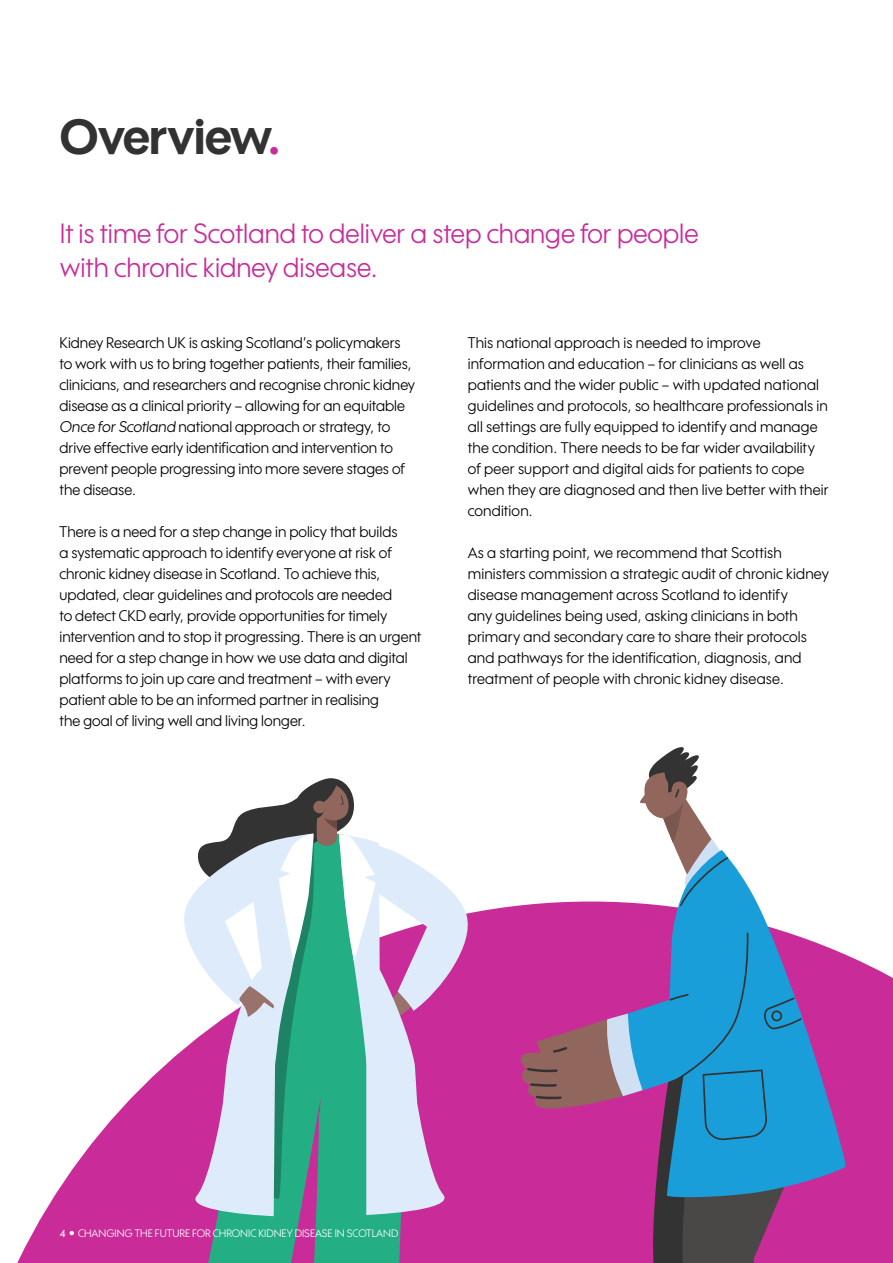
<style>
.page{position:relative;width:893px;height:1263px;background:#fff}
.page>*{position:absolute;margin:0;border:0;box-sizing:border-box;transform-origin:0 0}
.t1{font:700 48px "Wes FYW03";letter-spacing:-.01em;color:#333232}
.t2{font:27px/33.9px "Wes FYW03";color:#c92c99}
.t3{font:15px/21px "Wes FYW03";letter-spacing:.005em;color:#000}
.t4{font:10.5px "Wes FYW03";color:#fff}
.s1{color:#c92c99}
.s2{font-weight:500}
</style>
<div class="page">
<svg style="left:17px;top:905px;width:876px;height:358px;fill:#c92c99"></svg>
<svg style="left:167px;top:965px;width:238px;height:298px;fill:#23ae84"></svg>
<svg style="left:177px;top:778px;width:297px;height:437px"></svg>
<svg style="left:803px;top:905px;width:45px;height:293px;fill:#c92c99"></svg>
<svg style="left:519px;top:747px;width:284px;height:516px"></svg>
<svg style="left:70px;top:1231px;width:4px;height:4px"></svg>
<h1 class="t1" style="left:60px;top:106px;width:223px">Overview<span class="s1">.</span></h1>
<h2 class="t2" style="left:60px;top:216px;width:640px">It is time for Scotland to deliver a step change for people with chronic kidney disease.</h2>
<p class="t3" style="left:60px;top:332px;width:357px">Kidney Research UK is asking Scotland’s policymakers to work with us to bring together patients, their families, clinicians, and researchers and recognise chronic kidney disease as a clinical priority – allowing for an equitable Once for Scotland national approach or strategy, to drive effective early identification and intervention to prevent people progressing into more severe stages of the disease.</p>
<p class="t3" style="left:60px;top:521px;width:363px">There is a need for a step change in policy that builds<br>a systematic approach to identify everyone at risk of chronic kidney disease in Scotland. To achieve this, updated, clear guidelines and protocols are needed<br>to detect CKD early, provide opportunities for timely intervention and to stop it progressing. There is an urgent need for a step change in how we use data and digital platforms to join up care and treatment – with every patient able to be an informed partner in realising<br>the goal of living well and living longer.</p>
<p class="t3" style="left:468px;top:332px;width:363px">This national approach is needed to improve information and education – for clinicians as well as patients and the wider public – with updated national guidelines and protocols, so healthcare professionals in all settings are fully equipped to identify and manage the condition. There needs to be far wider availability of peer support and digital aids for patients to cope when they are diagnosed and then live better with their condition.</p>
<p class="t3" style="left:468px;top:542px;width:363px">As a starting point, we recommend that Scottish ministers commission a strategic audit of chronic kidney disease management across Scotland to identify<br>any guidelines being used, asking clinicians in both primary and secondary care to share their protocols and pathways for the identification, diagnosis, and treatment of people with chronic kidney disease.</p>
<p class="t4" style="left:60px;top:1227px;width:340px"><span class="s2">4</span> CHANGING THE FUTURE FOR CHRONIC KIDNEY DISEASE IN SCOTLAND</p>
</div>
